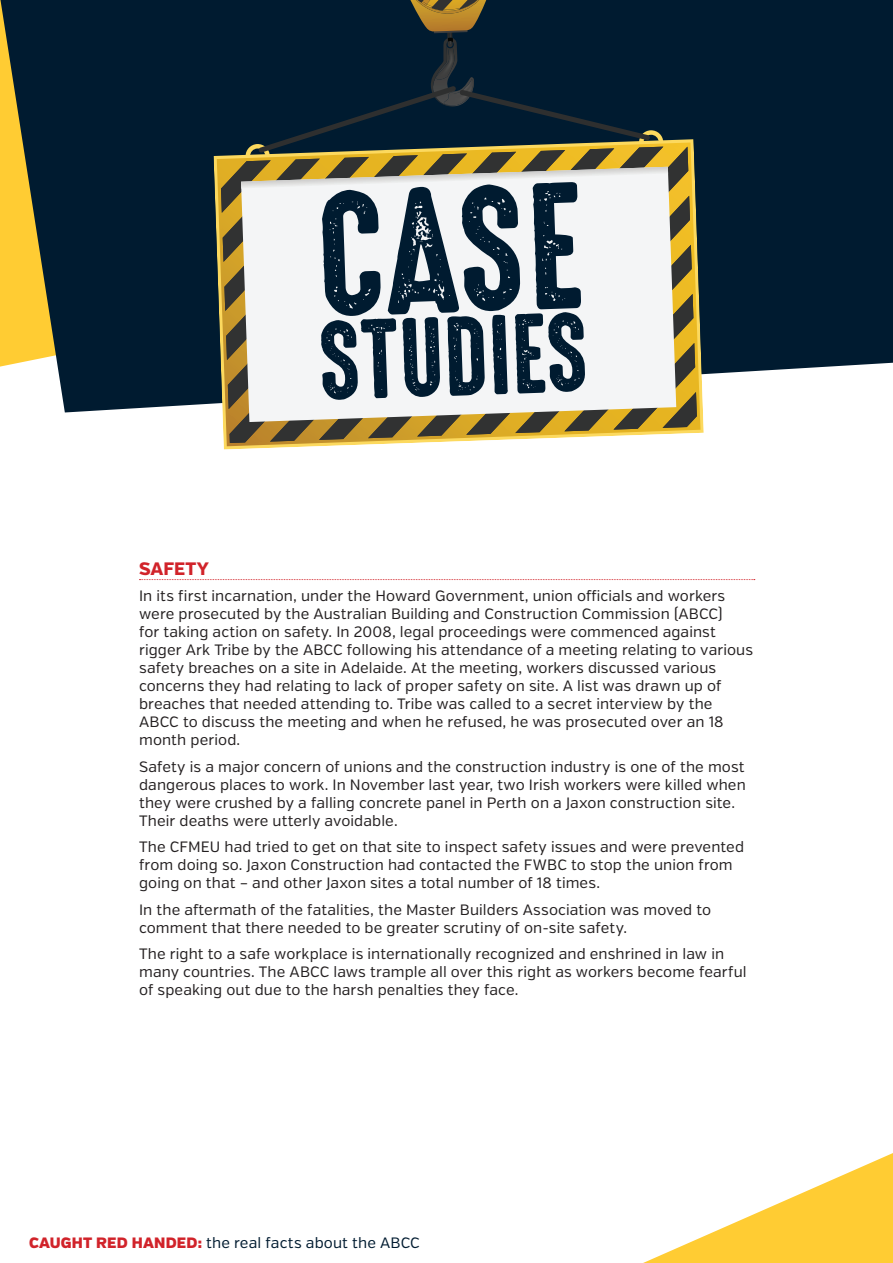
<style>
.page{position:relative;width:893px;height:1263px;background:#fff}
.page>*{position:absolute;margin:0;border:0;box-sizing:border-box;transform-origin:0 0}
.t1{font:162px "High Voltage Rough";color:#001b30}
.t2{font:102px "High Voltage Rough";color:#001b30}
.t3{font:800 18px "Verb";color:#d1232a}
.t4{font:15px/18px "Verb";letter-spacing:.005em;color:#231f20}
.t5{font:15px "Verb";letter-spacing:.01em;color:#001b30}
.s1{font-weight:900;color:#d1232a}
</style>
<div class="page">
<svg style="left:0;top:0;width:893px;height:412px;background:#21363e"></svg>
<svg style="left:213px;top:139px;width:491px;height:311px"></svg>
<svg style="left:217px;top:143px;width:483px;height:303px"></svg>
<svg style="left:220px;top:0;width:477px;height:434px"></svg>
<svg style="left:643px;top:1153px;width:250px;height:110px"></svg>
<svg style="left:139px;top:579px;width:616px;height:1px"></svg>
<h1 class="t1" style="left:312px;top:167px;width:270px;rotate:-2deg">CASE</h1>
<h2 class="t2" style="left:315px;top:306px;width:274px;rotate:-2deg">STUDIES</h2>
<p class="t3" style="left:139px;top:558px;width:71px">SAFETY</p>
<p class="t4" style="left:139px;top:587px;width:615px">In its first incarnation, under the Howard Government, union officials and workers were prosecuted by the Australian Building and Construction Commission (ABCC)<br>for taking action on safety. In 2008, legal proceedings were commenced against rigger Ark Tribe by the ABCC following his attendance of a meeting relating to various safety breaches on a site in Adelaide. At the meeting, workers discussed various concerns they had relating to lack of proper safety on site. A list was drawn up of breaches that needed attending to. Tribe was called to a secret interview by the ABCC to discuss the meeting and when he refused, he was prosecuted over an 18 month period.</p>
<p class="t4" style="left:139px;top:758px;width:608px">Safety is a major concern of unions and the construction industry is one of the most dangerous places to work. In November last year, two Irish workers were killed when they were crushed by a falling concrete panel in Perth on a Jaxon construction site.<br>Their deaths were utterly avoidable.</p>
<p class="t4" style="left:139px;top:838px;width:606px">The CFMEU had tried to get on that site to inspect safety issues and were prevented from doing so. Jaxon Construction had contacted the FWBC to stop the union from going on that – and other Jaxon sites a total number of 18 times.</p>
<p class="t4" style="left:139px;top:901px;width:574px">In the aftermath of the fatalities, the Master Builders Association was moved to comment that there needed to be greater scrutiny of on-site safety.</p>
<p class="t4" style="left:139px;top:945px;width:609px">The right to a safe workplace is internationally recognized and enshrined in law in many countries. The ABCC laws trample all over this right as workers become fearful of speaking out due to the harsh penalties they face.</p>
<p class="t5" style="left:29px;top:1234px;width:392px"><span class="s1">CAUGHT RED HANDED:</span> the real facts about the ABCC</p>
</div>
